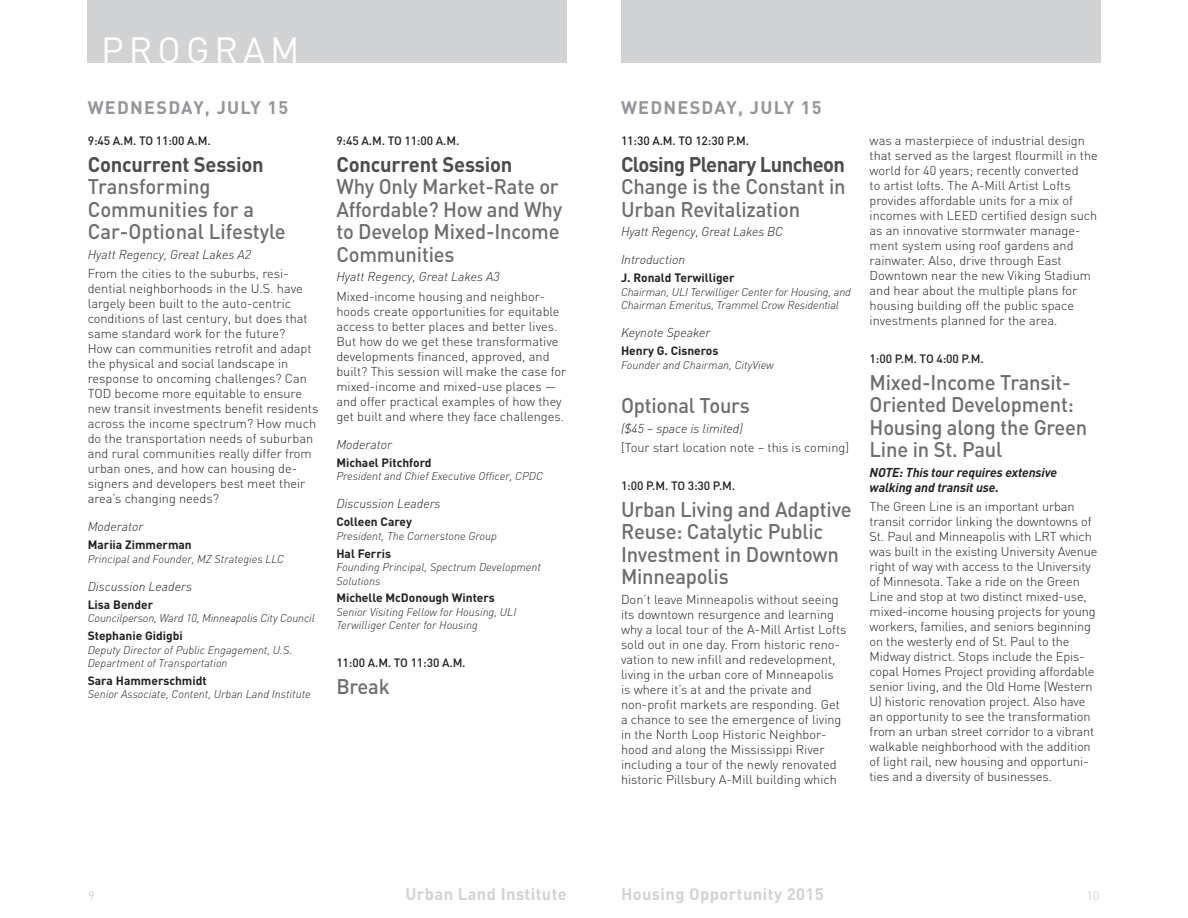
<style>
.page{position:relative;width:1188px;height:918px;background:#fff}
.page>*{position:absolute;margin:0;border:0;box-sizing:border-box;transform-origin:0 0}
.Bar_Header{font:36px "DIN";letter-spacing:.14em;color:#fff}
.Session{font:500 21px/22.5px "DIN";letter-spacing:-.01em;color:#6c6d70;scale:.96 1}
.Session_Bold{font:700 21px "DIN";letter-spacing:-.01em;color:#4b4c4d;scale:.96 1}
.Session_Bold-2{font:700 21px "DIN";letter-spacing:-.03em;color:#4b4c4d;scale:.96 1}
.Day_Date{font:700 18px "DIN";letter-spacing:.07em;color:#939598}
.t1{font:700 16.5px "DIN";letter-spacing:.025em;color:#d1d2d4}
.Body{font:300 12.75px/15px "DIN";color:#231f20}
.Body-2{font:italic 300 12.75px "DIN";color:#231f20}
.Moderator_Speaker_Ti{font:italic 300 12.75px "DIN";color:#231f20}
.Body-3{font:italic 700 12.75px/15px "DIN";letter-spacing:-.01em;color:#231f20}
.Speaker{font:700 12px "DIN";color:#231f20}
.Time{font:500 12px "DIN";letter-spacing:-.01em;color:#231f20}
.t2{font:300 12px "DIN";color:#bcbdc0}
.Speaker-2{font:italic 300 11.25px/13.5px "DIN";color:#231f20}
</style>
<div class="page">
<div style="left:88px;top:0;width:479px;height:63px;background:#d1d2d4"></div>
<div style="left:621px;top:0;width:479px;height:63px;background:#d1d2d4"></div>
<p class="Bar_Header" style="left:101px;top:30px;width:200px">PROGRAM</p>
<p class="Day_Date" style="left:88px;top:96px;width:202px">WEDNESDAY, JULY 15</p>
<p class="Day_Date" style="left:621px;top:96px;width:202px">WEDNESDAY, JULY 15</p>
<p class="Time" style="left:88px;top:132px;width:125px">9:45 A.M. TO 11:00 A.M.</p>
<p class="Session_Bold" style="left:88px;top:150px;width:185px">Concurrent Session</p>
<p class="Session" style="left:88px;top:175px;width:208px">Transforming<br>Communities for a<br>Car-Optional Lifestyle</p>
<p class="Body-2" style="left:88px;top:246px;width:165px">Hyatt Regency, Great Lakes A2</p>
<p class="Body" style="left:88px;top:266px;width:232px">From the cities to the suburbs, resi&shy;dential neighborhoods in the U.S. have largely been built to the auto-centric conditions of last century, but does that same standard work for the future?<br>How can communities retrofit and adapt the physical and social landscape in response to oncoming challenges? Can TOD become more equitable to ensure new transit investments benefit residents across the income spectrum? How much do the transportation needs of suburban and rural communities really differ from urban ones, and how can housing de&shy;signers and developers best meet their area’s changing needs?</p>
<p class="Moderator_Speaker_Ti" style="left:88px;top:519px;width:57px">Moderator</p>
<p class="Speaker" style="left:88px;top:537px;width:106px">Mariia Zimmerman</p>
<p class="Speaker-2" style="left:88px;top:552px;width:198px">Principal and Founder, MZ Strategies LLC</p>
<p class="Moderator_Speaker_Ti" style="left:88px;top:578px;width:106px">Discussion Leaders</p>
<p class="Speaker" style="left:88px;top:596px;width:67px">Lisa Bender</p>
<p class="Speaker-2" style="left:88px;top:611px;width:229px">Councilperson, Ward 10, Minneapolis City Council</p>
<p class="Speaker" style="left:88px;top:628px;width:97px">Stephanie Gidigbi</p>
<p class="Speaker-2" style="left:88px;top:643px;width:206px">Deputy Director of Public Engagement, U.S.<br>Department of Transportation</p>
<p class="Speaker" style="left:88px;top:673px;width:120px">Sara Hammerschmidt</p>
<p class="Speaker-2" style="left:88px;top:688px;width:224px">Senior Associate, Content, Urban Land Institute</p>
<p class="Time" style="left:336px;top:132px;width:125px">9:45 A.M. TO 11:00 A.M.</p>
<p class="Session_Bold" style="left:336px;top:150px;width:185px">Concurrent Session</p>
<p class="Session" style="left:336px;top:175px;width:237px">Why Only Market-Rate or<br>Affordable? How and Why to Develop Mixed-Income<br>Communities</p>
<p class="Body-2" style="left:336px;top:269px;width:165px">Hyatt Regency, Great Lakes A3</p>
<p class="Body" style="left:336px;top:288px;width:231px">Mixed-income housing and neighbor&shy;hoods create opportunities for equitable access to better places and better lives.<br>But how do we get these transformative developments financed, approved, and built? This session will make the case for mixed-income and mixed-use places — and offer practical examples of how they get built and where they face challenges.</p>
<p class="Moderator_Speaker_Ti" style="left:336px;top:436px;width:57px">Moderator</p>
<p class="Speaker" style="left:336px;top:455px;width:97px">Michael Pitchford</p>
<p class="Speaker-2" style="left:336px;top:469px;width:208px">President and Chief Executive Officer, CPDC</p>
<p class="Moderator_Speaker_Ti" style="left:336px;top:496px;width:106px">Discussion Leaders</p>
<p class="Speaker" style="left:336px;top:514px;width:77px">Colleen Carey</p>
<p class="Speaker-2" style="left:336px;top:529px;width:162px">President, The Cornerstone Group</p>
<p class="Speaker" style="left:336px;top:545px;width:56px">Hal Ferris</p>
<p class="Speaker-2" style="left:336px;top:560px;width:206px">Founding Principal, Spectrum Development<br>Solutions</p>
<p class="Speaker" style="left:336px;top:590px;width:160px">Michelle McDonough Winters</p>
<p class="Speaker-2" style="left:336px;top:605px;width:181px">Senior Visiting Fellow for Housing, ULI<br>Terwilliger Center for Housing</p>
<p class="Time" style="left:336px;top:654px;width:131px">11:00 A.M. TO 11:30 A.M.</p>
<p class="Session" style="left:336px;top:674px;width:57px">Break</p>
<p class="Time" style="left:621px;top:132px;width:130px">11:30 A.M. TO 12:30 P.M.</p>
<p class="Session_Bold-2" style="left:621px;top:150px;width:235px">Closing Plenary Luncheon</p>
<p class="Session" style="left:621px;top:175px;width:236px">Change is the Constant in<br>Urban Revitalization</p>
<p class="Body-2" style="left:621px;top:224px;width:164px">Hyatt Regency, Great Lakes BC</p>
<p class="Moderator_Speaker_Ti" style="left:621px;top:252px;width:66px">Introduction</p>
<p class="Speaker" style="left:621px;top:270px;width:115px">J. Ronald Terwilliger</p>
<p class="Speaker-2" style="left:621px;top:285px;width:231px">Chairman, ULI Terwilliger Center for Housing, and<br>Chairman Emeritus, Trammel Crow Residential</p>
<p class="Moderator_Speaker_Ti" style="left:621px;top:325px;width:91px">Keynote Speaker</p>
<p class="Speaker" style="left:621px;top:343px;width:99px">Henry G. Cisneros</p>
<p class="Speaker-2" style="left:621px;top:358px;width:154px">Founder and Chairman, CityView</p>
<p class="Session" style="left:621px;top:394px;width:136px">Optional Tours</p>
<p class="Body-2" style="left:621px;top:421px;width:123px">($45 – space is limited)</p>
<p class="Body" style="left:621px;top:440px;width:230px">[Tour start location note – this is coming]</p>
<p class="Time" style="left:621px;top:478px;width:116px">1:00 P.M. TO 3:30 P.M.</p>
<p class="Session" style="left:621px;top:497px;width:242px">Urban Living and Adaptive<br>Reuse: Catalytic Public<br>Investment in Downtown<br>Minneapolis</p>
<p class="Body" style="left:621px;top:591px;width:227px">Don’t leave Minneapolis without seeing its downtown resurgence and learning why a local tour of the A-Mill Artist Lofts sold out in one day. From historic reno&shy;vation to new infill and redevelopment, living in the urban core of Minneapolis<br>is where it’s at and the private and non-profit markets are responding. Get a chance to see the emergence of living in the North Loop Historic Neighbor&shy;hood and along the Mississippi River including a tour of the newly renovated historic Pillsbury A-Mill building which</p>
<p class="Body" style="left:870px;top:133px;width:230px">was a masterpiece of industrial design that served as the largest flourmill in the world for 40 years; recently converted<br>to artist lofts. The A-Mill Artist Lofts provides affordable units for a mix of incomes with LEED certified design such as an innovative stormwater manage&shy;ment system using roof gardens and rainwater. Also, drive through East Downtown near the new Viking Stadium and hear about the multiple plans for housing building off the public space investments planned for the area.</p>
<p class="Time" style="left:870px;top:350px;width:116px">1:00 P.M. TO 4:00 P.M.</p>
<p class="Session" style="left:870px;top:370px;width:228px">Mixed-Income Transit-<br>Oriented Development:<br>Housing along the Green<br>Line in St. Paul</p>
<p class="Body-3" style="left:870px;top:464px;width:189px">NOTE: This tour requires extensive walking and transit use.</p>
<p class="Body" style="left:870px;top:499px;width:229px">The Green Line is an important urban transit corridor linking the downtowns of St. Paul and Minneapolis with LRT which was built in the existing University Avenue right of way with access to the University of Minnesota. Take a ride on the Green Line and stop at two distinct mixed-use, mixed-income housing projects for young workers, families, and seniors beginning on the westerly end of St. Paul to the Midway district. Stops include the Epis&shy;copal Homes Project providing affordable senior living, and the Old Home (Western U) historic renovation project. Also have an opportunity to see the transformation from an urban street corridor to a vibrant walkable neighborhood with the addition of light rail, new housing and opportuni&shy;ties and a diversity of businesses.</p>
<p class="t2" style="left:89px;top:888px;width:8px">9</p>
<p class="t1" style="left:405px;top:883px;width:163px">Urban Land Institute</p>
<p class="t1" style="left:621px;top:883px;width:204px">Housing Opportunity 2015</p>
<p class="t2" style="left:1087px;top:888px;width:14px">10</p>
</div>
